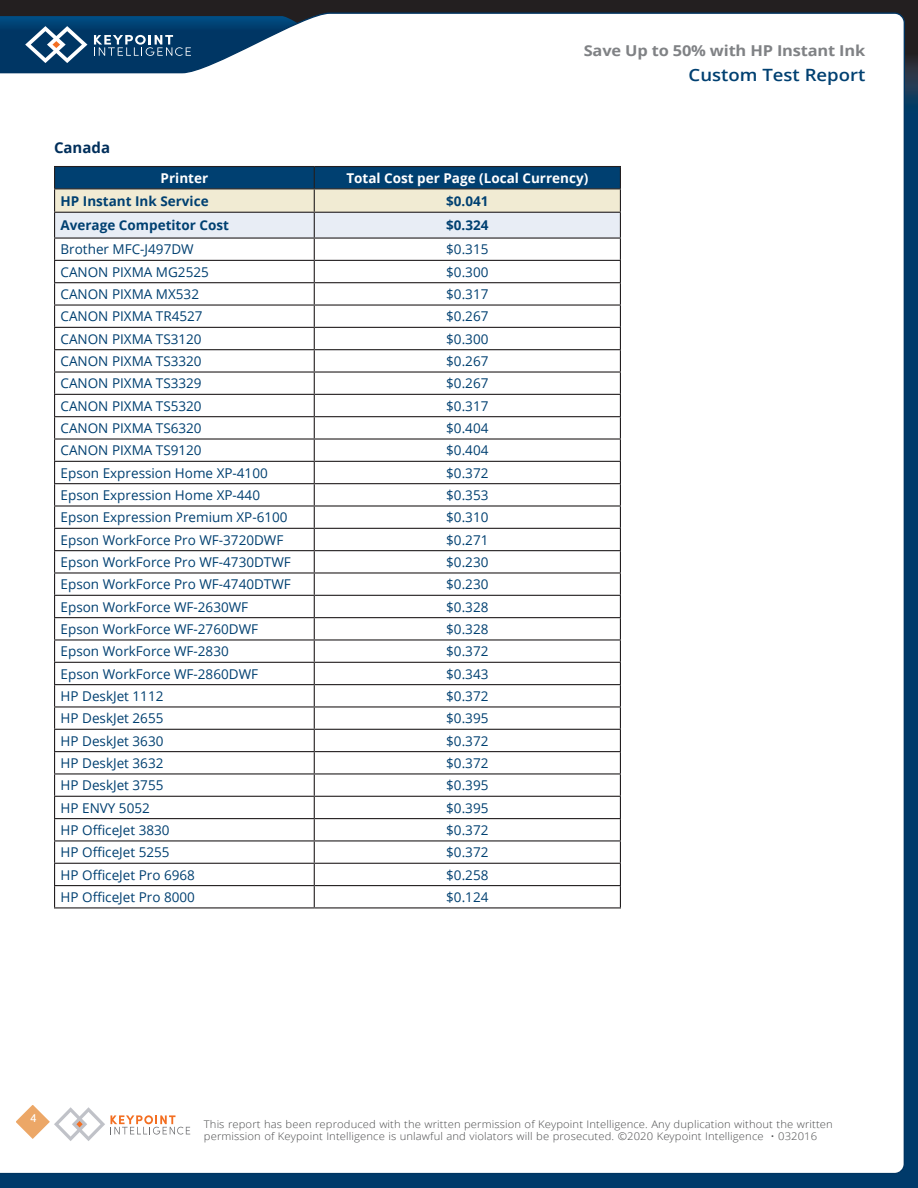
<style>
.page{position:relative;width:918px;height:1188px;background:#fff}
.page>*{position:absolute;margin:0;border:0;box-sizing:border-box;transform-origin:0 0}
.t1{font:600 16.95px "Open Sans";color:#004071;scale:1.09 1}
.t2{font:700 15px "Open Sans";letter-spacing:-.01em;color:#808285;scale:1.09 1}
.CTR_TABLE_HEAD_LEFT{font:700 15px "Open Sans";color:#002f5b}
.CTR_TABLE_TITLE{font:13.5px "Open Sans";color:#004071}
.CTR_TABLE_TITLE-2{font:700 13.5px "Open Sans";color:#004071}
.CTR_TABLE_HEAD_WHITE{font:700 13.5px "Open Sans";color:#fff}
.t3{font:11.85px "Nimbus San";color:#fff}
.t4{font:300 10.5px/12px "Open Sans";letter-spacing:.01em;color:#4b4c4d;scale:1.07 1}
</style>
<div class="page">
<div style="left:0;top:60px;width:918px;height:1128px;background:#003a6a"></div>
<div style="left:0;top:0;width:918px;height:72px;background:#231f20"></div>
<svg style="left:906px;top:58px;width:12px;height:42px"></svg>
<div style="left:0;top:12px;width:906px;height:1161px;background:#fff"></div>
<svg style="left:0;top:16px;width:353px;height:69px;background:#7292ac"></svg>
<svg style="left:9px;top:1098px;width:181px;height:47px;background:#f7eee7"></svg>
<hr style="left:54px;top:166px;width:260px;height:1px;background:#231f20">
<hr style="left:314px;top:166px;width:307px;height:1px;background:#231f20">
<svg style="left:54px;top:167px;width:567px;height:740px;background:#eaeced"></svg>
<hr style="left:54px;top:907px;width:260px;height:1px;background:#231f20">
<hr style="left:314px;top:907px;width:307px;height:1px;background:#231f20">
<p class="CTR_TABLE_HEAD_LEFT" style="left:54px;top:137px;width:58px">Canada</p>
<p class="t2" style="left:584px;top:40px;width:260px">Save Up to 50% with HP Instant Ink</p>
<p class="t1" style="left:689px;top:63px;width:164px">Custom Test Report</p>
<p class="CTR_TABLE_HEAD_WHITE" style="left:161px;top:168px;width:49px">Printer</p>
<p class="CTR_TABLE_HEAD_WHITE" style="left:346px;top:168px;width:243px">Total Cost per Page (Local Currency)</p>
<p class="CTR_TABLE_TITLE-2" style="left:61px;top:191px;width:150px">HP Instant Ink Service</p>
<p class="CTR_TABLE_TITLE-2" style="left:446px;top:191px;width:44px">$0.041</p>
<p class="CTR_TABLE_TITLE-2" style="left:61px;top:216px;width:170px">Average Competitor Cost</p>
<p class="CTR_TABLE_TITLE-2" style="left:446px;top:216px;width:44px">$0.324</p>
<p class="CTR_TABLE_TITLE" style="left:61px;top:240px;width:135px">Brother MFC-J497DW</p>
<p class="CTR_TABLE_TITLE" style="left:446px;top:240px;width:44px">$0.315</p>
<p class="CTR_TABLE_TITLE" style="left:61px;top:263px;width:150px">CANON PIXMA MG2525</p>
<p class="CTR_TABLE_TITLE" style="left:446px;top:263px;width:44px">$0.300</p>
<p class="CTR_TABLE_TITLE" style="left:61px;top:285px;width:140px">CANON PIXMA MX532</p>
<p class="CTR_TABLE_TITLE" style="left:446px;top:285px;width:44px">$0.317</p>
<p class="CTR_TABLE_TITLE" style="left:61px;top:307px;width:144px">CANON PIXMA TR4527</p>
<p class="CTR_TABLE_TITLE" style="left:446px;top:307px;width:44px">$0.267</p>
<p class="CTR_TABLE_TITLE" style="left:61px;top:330px;width:143px">CANON PIXMA TS3120</p>
<p class="CTR_TABLE_TITLE" style="left:446px;top:330px;width:44px">$0.300</p>
<p class="CTR_TABLE_TITLE" style="left:61px;top:352px;width:143px">CANON PIXMA TS3320</p>
<p class="CTR_TABLE_TITLE" style="left:446px;top:352px;width:44px">$0.267</p>
<p class="CTR_TABLE_TITLE" style="left:61px;top:374px;width:143px">CANON PIXMA TS3329</p>
<p class="CTR_TABLE_TITLE" style="left:446px;top:374px;width:44px">$0.267</p>
<p class="CTR_TABLE_TITLE" style="left:61px;top:397px;width:143px">CANON PIXMA TS5320</p>
<p class="CTR_TABLE_TITLE" style="left:446px;top:397px;width:44px">$0.317</p>
<p class="CTR_TABLE_TITLE" style="left:61px;top:419px;width:143px">CANON PIXMA TS6320</p>
<p class="CTR_TABLE_TITLE" style="left:446px;top:419px;width:44px">$0.404</p>
<p class="CTR_TABLE_TITLE" style="left:61px;top:441px;width:143px">CANON PIXMA TS9120</p>
<p class="CTR_TABLE_TITLE" style="left:446px;top:441px;width:44px">$0.404</p>
<p class="CTR_TABLE_TITLE" style="left:61px;top:464px;width:209px">Epson Expression Home XP-4100</p>
<p class="CTR_TABLE_TITLE" style="left:446px;top:464px;width:44px">$0.372</p>
<p class="CTR_TABLE_TITLE" style="left:61px;top:486px;width:201px">Epson Expression Home XP-440</p>
<p class="CTR_TABLE_TITLE" style="left:446px;top:486px;width:44px">$0.353</p>
<p class="CTR_TABLE_TITLE" style="left:61px;top:508px;width:229px">Epson Expression Premium XP-6100</p>
<p class="CTR_TABLE_TITLE" style="left:446px;top:508px;width:44px">$0.310</p>
<p class="CTR_TABLE_TITLE" style="left:61px;top:531px;width:224px">Epson WorkForce Pro WF-3720DWF</p>
<p class="CTR_TABLE_TITLE" style="left:446px;top:531px;width:44px">$0.271</p>
<p class="CTR_TABLE_TITLE" style="left:61px;top:553px;width:232px">Epson WorkForce Pro WF-4730DTWF</p>
<p class="CTR_TABLE_TITLE" style="left:446px;top:553px;width:44px">$0.230</p>
<p class="CTR_TABLE_TITLE" style="left:61px;top:575px;width:232px">Epson WorkForce Pro WF-4740DTWF</p>
<p class="CTR_TABLE_TITLE" style="left:446px;top:575px;width:44px">$0.230</p>
<p class="CTR_TABLE_TITLE" style="left:61px;top:597px;width:189px">Epson WorkForce WF-2630WF</p>
<p class="CTR_TABLE_TITLE" style="left:446px;top:597px;width:44px">$0.328</p>
<p class="CTR_TABLE_TITLE" style="left:61px;top:620px;width:199px">Epson WorkForce WF-2760DWF</p>
<p class="CTR_TABLE_TITLE" style="left:446px;top:620px;width:44px">$0.328</p>
<p class="CTR_TABLE_TITLE" style="left:61px;top:642px;width:170px">Epson WorkForce WF-2830</p>
<p class="CTR_TABLE_TITLE" style="left:446px;top:642px;width:44px">$0.372</p>
<p class="CTR_TABLE_TITLE" style="left:61px;top:664px;width:199px">Epson WorkForce WF-2860DWF</p>
<p class="CTR_TABLE_TITLE" style="left:446px;top:664px;width:44px">$0.343</p>
<p class="CTR_TABLE_TITLE" style="left:61px;top:687px;width:104px">HP DeskJet 1112</p>
<p class="CTR_TABLE_TITLE" style="left:446px;top:687px;width:44px">$0.372</p>
<p class="CTR_TABLE_TITLE" style="left:61px;top:709px;width:104px">HP DeskJet 2655</p>
<p class="CTR_TABLE_TITLE" style="left:446px;top:709px;width:44px">$0.395</p>
<p class="CTR_TABLE_TITLE" style="left:61px;top:731px;width:104px">HP DeskJet 3630</p>
<p class="CTR_TABLE_TITLE" style="left:446px;top:731px;width:44px">$0.372</p>
<p class="CTR_TABLE_TITLE" style="left:61px;top:754px;width:104px">HP DeskJet 3632</p>
<p class="CTR_TABLE_TITLE" style="left:446px;top:754px;width:44px">$0.372</p>
<p class="CTR_TABLE_TITLE" style="left:61px;top:776px;width:104px">HP DeskJet 3755</p>
<p class="CTR_TABLE_TITLE" style="left:446px;top:776px;width:44px">$0.395</p>
<p class="CTR_TABLE_TITLE" style="left:61px;top:798px;width:91px">HP ENVY 5052</p>
<p class="CTR_TABLE_TITLE" style="left:446px;top:798px;width:44px">$0.395</p>
<p class="CTR_TABLE_TITLE" style="left:61px;top:821px;width:111px">HP OfficeJet 3830</p>
<p class="CTR_TABLE_TITLE" style="left:446px;top:821px;width:44px">$0.372</p>
<p class="CTR_TABLE_TITLE" style="left:61px;top:843px;width:111px">HP OfficeJet 5255</p>
<p class="CTR_TABLE_TITLE" style="left:446px;top:843px;width:44px">$0.372</p>
<p class="CTR_TABLE_TITLE" style="left:61px;top:865px;width:136px">HP OfficeJet Pro 6968</p>
<p class="CTR_TABLE_TITLE" style="left:446px;top:865px;width:44px">$0.258</p>
<p class="CTR_TABLE_TITLE" style="left:61px;top:888px;width:136px">HP OfficeJet Pro 8000</p>
<p class="CTR_TABLE_TITLE" style="left:446px;top:888px;width:44px">$0.124</p>
<p class="t3" style="left:30px;top:1112px;width:8px">4</p>
<p class="t4" style="left:204px;top:1118px;width:589px">This report has been reproduced with the written permission of Keypoint Intelligence. Any duplication without the written permission of Keypoint Intelligence is unlawful and violators will be prosecuted. ©2020 Keypoint Intelligence • 032016</p>
</div>
